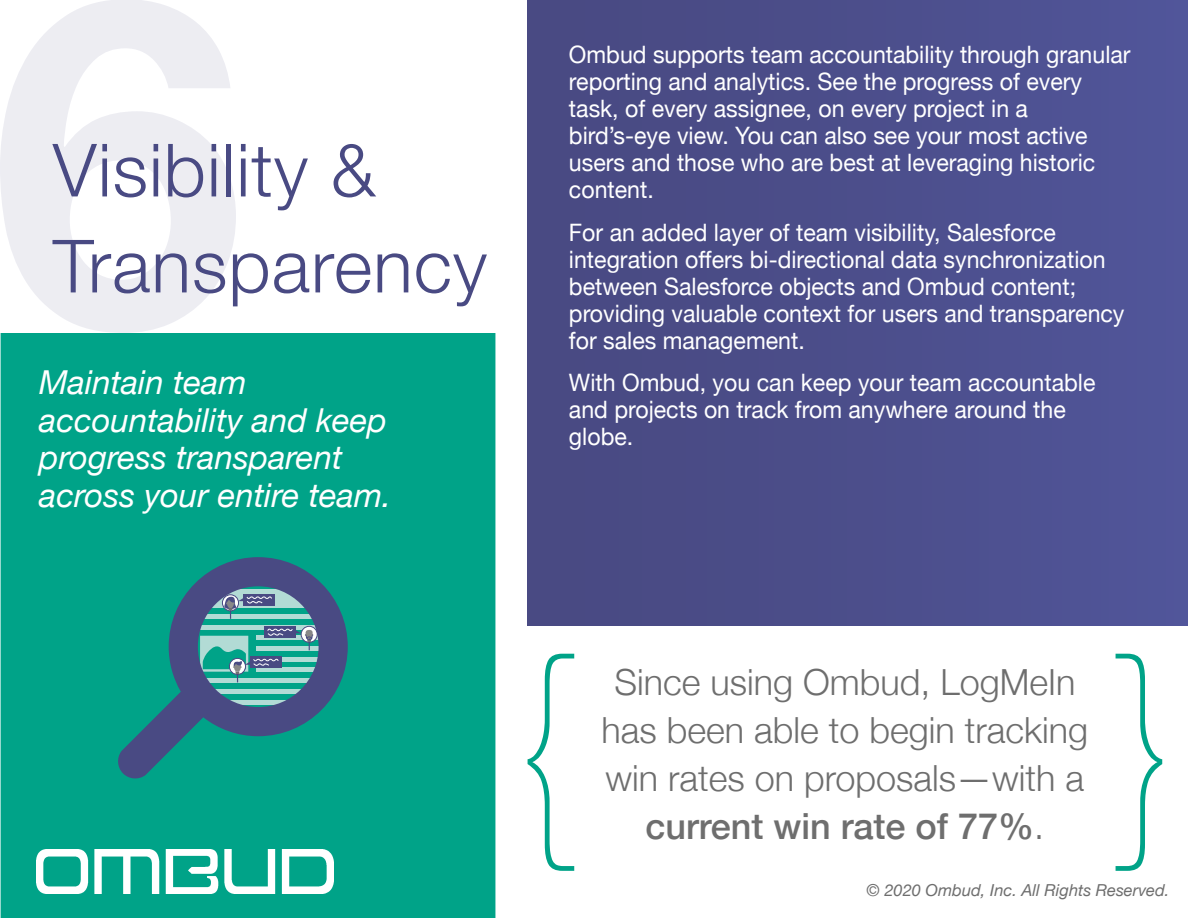
<style>
.page{position:relative;width:1188px;height:918px;background:#fff}
.page>*{position:absolute;margin:0;border:0;box-sizing:border-box;transform-origin:0 0}
.t1{font:300 73.5px/96px "Helvetica Neue";letter-spacing:.015em;color:#494a83}
.t2{font:300 36px/48px "Helvetica Neue";color:#6e6e6e;text-align:center}
.t3{font:italic 33px/37.5px "Helvetica Neue";color:#fff}
.t4{font:24px/27px "Helvetica Neue";color:#fff;scale:.96 1}
.t5{font:italic 16.5px "Helvetica Neue";color:#6e6e6e}
.s1{font-weight:500}
</style>
<div class="page">
<div style="left:1px;top:333px;width:494px;height:585px;background:#00a388"></div>
<div style="left:528px;top:0;width:660px;height:626px;background:linear-gradient(to right,#484880,#505598)"></div>
<img style="left:36px;top:850px;width:297px;height:43px">
<svg style="left:0;top:0;width:236px;height:333px;fill:#ededf2"></svg>
<svg style="left:118px;top:557px;width:230px;height:222px"></svg>
<svg style="left:528px;top:654px;width:46px;height:217px"></svg>
<svg style="left:1116px;top:654px;width:46px;height:217px"></svg>
<h1 class="t1" style="left:53px;top:117px;width:436px">Visibility &amp;<br>Transparency</h1>
<h3 class="t3" style="left:39px;top:366px;width:354px">Maintain team accountability and keep progress transparent across your entire team.</h3>
<p class="t4" style="left:569px;top:42px;width:587px">Ombud supports team accountability through granular reporting and analytics. See the progress of every task, of every assignee, on every project in a bird’s-eye view. You can also see your most active users and those who are best at leveraging historic content.</p>
<p class="t4" style="left:569px;top:220px;width:580px">For an added layer of team visibility, Salesforce integration offers bi-directional data synchronization between Salesforce objects and Ombud content; providing valuable context for users and transparency for sales management.</p>
<p class="t4" style="left:569px;top:370px;width:550px">With Ombud, you can keep your team accountable and projects on track from anywhere around the globe.</p>
<h2 class="t2" style="left:601px;top:656px;width:488px">Since using Ombud, LogMeIn has been able to begin tracking win rates on proposals—with a <span class="s1">current win rate of 77%</span>.</h2>
<p class="t5" style="left:867px;top:878px;width:304px">© 2020 Ombud, Inc. All Rights Reserved.</p>
</div>
